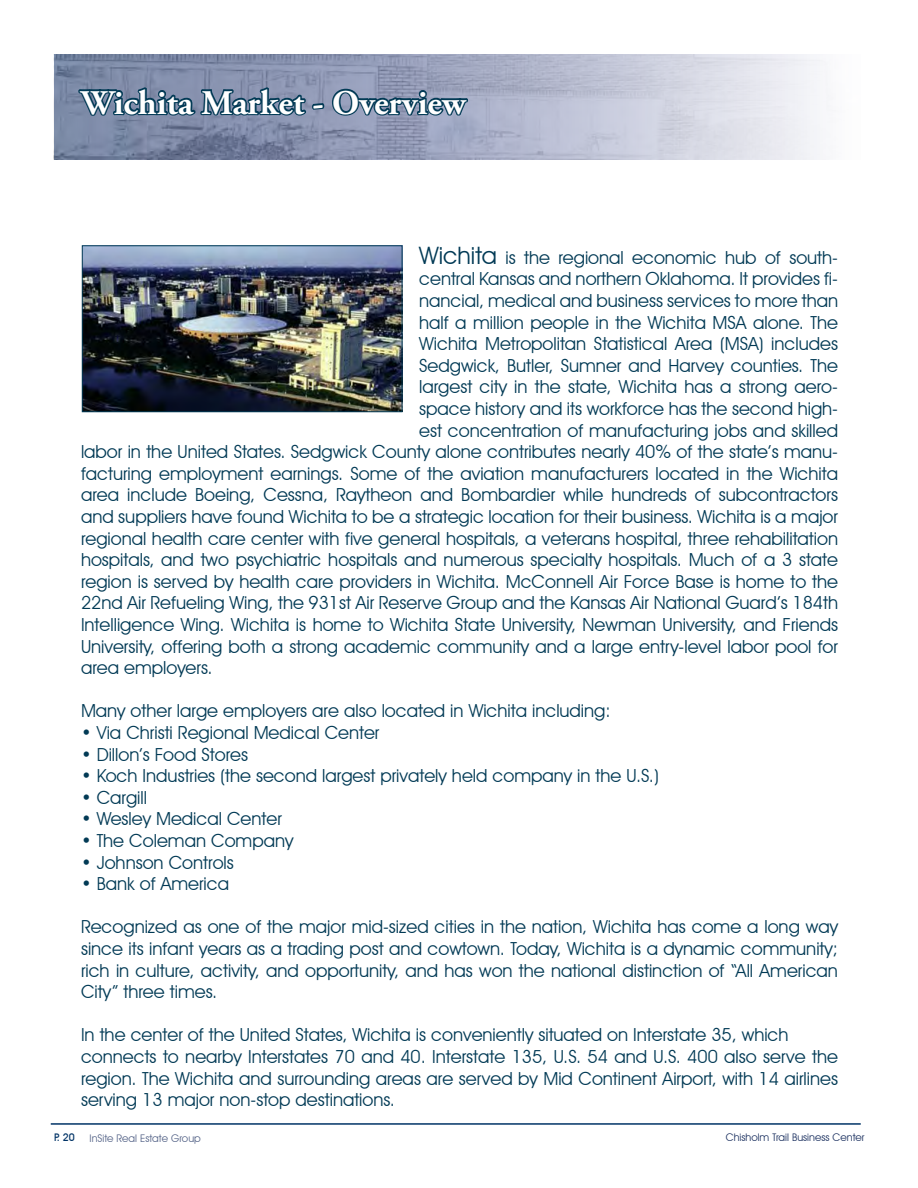
<style>
.page{position:relative;width:918px;height:1188px;background:#fff}
.page>*{position:absolute;margin:0;border:0;box-sizing:border-box;transform-origin:0 0}
.t1{font:700 34.5px "Adobe Garamond Pro";color:#fff}
.t2{font:18px/21.6px "Avant Garde IT Cby BT";color:#023a55;text-align:justify}
.t3{font:10.5px "Avant Garde IT Cby BT";color:#1c3160}
.t4{font:10.5px "Avant Garde IT Cby BT";color:#556488}
.t5{font:500 10.5px "Avant Garde IT Cby BT";color:#036}
.s1{font-size:24px}
</style>
<div class="page">
<hr style="left:51px;top:1123px;width:810px;height:2px;background:#036">
<img style="left:54px;top:54px;width:775px;height:105px">
<img style="left:84px;top:248px;width:316px;height:162px">
<div style="left:82px;top:246px;width:320px;height:166px;border:1px solid #023a55"></div>
<svg style="left:78px;top:54px;width:392px;height:64px;background:#6d819d"></svg>
<h1 class="t1" style="left:81px;top:83px;width:386px">Wichita Market - Overview</h1>
<p class="t2" style="left:419px;top:246px;width:420px"><span class="s1">Wichita</span> is the regional economic hub of south-</p>
<p class="t2" style="left:419px;top:268px;width:420px">central Kansas and northern Oklahoma. It provides fi-</p>
<p class="t2" style="left:419px;top:290px;width:420px">nancial, medical and business services to more than</p>
<p class="t2" style="left:419px;top:311px;width:420px">half a million people in the Wichita MSA alone. The</p>
<p class="t2" style="left:419px;top:333px;width:420px">Wichita Metropolitan Statistical Area (MSA) includes</p>
<p class="t2" style="left:419px;top:354px;width:420px">Sedgwick, Butler, Sumner and Harvey counties. The</p>
<p class="t2" style="left:419px;top:376px;width:420px">largest city in the state, Wichita has a strong aero-</p>
<p class="t2" style="left:419px;top:398px;width:420px">space history and its workforce has the second high-</p>
<p class="t2" style="left:419px;top:419px;width:420px">est concentration of manufacturing jobs and skilled</p>
<p class="t2" style="left:81px;top:441px;width:759px">labor in the United States. Sedgwick County alone contributes nearly 40% of the state’s manu-</p>
<p class="t2" style="left:81px;top:462px;width:759px">facturing employment earnings. Some of the aviation manufacturers located in the Wichita</p>
<p class="t2" style="left:81px;top:484px;width:759px">area include Boeing, Cessna, Raytheon and Bombardier while hundreds of subcontractors</p>
<p class="t2" style="left:81px;top:506px;width:759px">and suppliers have found Wichita to be a strategic location for their business. Wichita is a major</p>
<p class="t2" style="left:81px;top:527px;width:759px">regional health care center with five general hospitals, a veterans hospital, three rehabilitation</p>
<p class="t2" style="left:81px;top:549px;width:759px">hospitals, and two psychiatric hospitals and numerous specialty hospitals. Much of a 3 state</p>
<p class="t2" style="left:81px;top:570px;width:759px">region is served by health care providers in Wichita. McConnell Air Force Base is home to the</p>
<p class="t2" style="left:81px;top:592px;width:759px">22nd Air Refueling Wing, the 931st Air Reserve Group and the Kansas Air National Guard’s 184th</p>
<p class="t2" style="left:81px;top:614px;width:759px">Intelligence Wing. Wichita is home to Wichita State University, Newman University, and Friends</p>
<p class="t2" style="left:81px;top:635px;width:759px">University, offering both a strong academic community and a large entry-level labor pool for</p>
<p class="t2" style="left:81px;top:657px;width:133px">area employers.</p>
<p class="t2" style="left:81px;top:700px;width:531px">Many other large employers are also located in Wichita including:</p>
<p class="t2" style="left:81px;top:722px;width:300px">• Via Christi Regional Medical Center</p>
<p class="t2" style="left:81px;top:743px;width:169px">• Dillon’s Food Stores</p>
<p class="t2" style="left:81px;top:765px;width:579px">• Koch Industries (the second largest privately held company in the U.S.)</p>
<p class="t2" style="left:81px;top:786px;width:68px">• Cargill</p>
<p class="t2" style="left:81px;top:808px;width:202px">• Wesley Medical Center</p>
<p class="t2" style="left:81px;top:830px;width:214px">• The Coleman Company</p>
<p class="t2" style="left:81px;top:851px;width:154px">• Johnson Controls</p>
<p class="t2" style="left:81px;top:873px;width:150px">• Bank of America</p>
<p class="t2" style="left:81px;top:916px;width:759px">Recognized as one of the major mid-sized cities in the nation, Wichita has come a long way since its infant years as a trading post and cowtown. Today, Wichita is a dynamic community; rich in culture, activity, and opportunity, and has won the national distinction of “All American City” three times.</p>
<p class="t2" style="left:81px;top:1024px;width:759px;text-align:left">In the center of the United States, Wichita is conveniently situated on Interstate 35, which connects to nearby Interstates 70 and 40. Interstate 135, U.S. 54 and U.S. 400 also serve the region. The Wichita and surrounding areas are served by Mid Continent Airport, with 14 airlines serving 13 major non-stop destinations.</p>
<p class="t5" style="left:54px;top:1131px;width:22px">P. 20</p>
<p class="t4" style="left:90px;top:1132px;width:113px">InSite Real Estate Group</p>
<p class="t3" style="left:726px;top:1131px;width:140px">Chisholm Trail Business Center</p>
</div>
